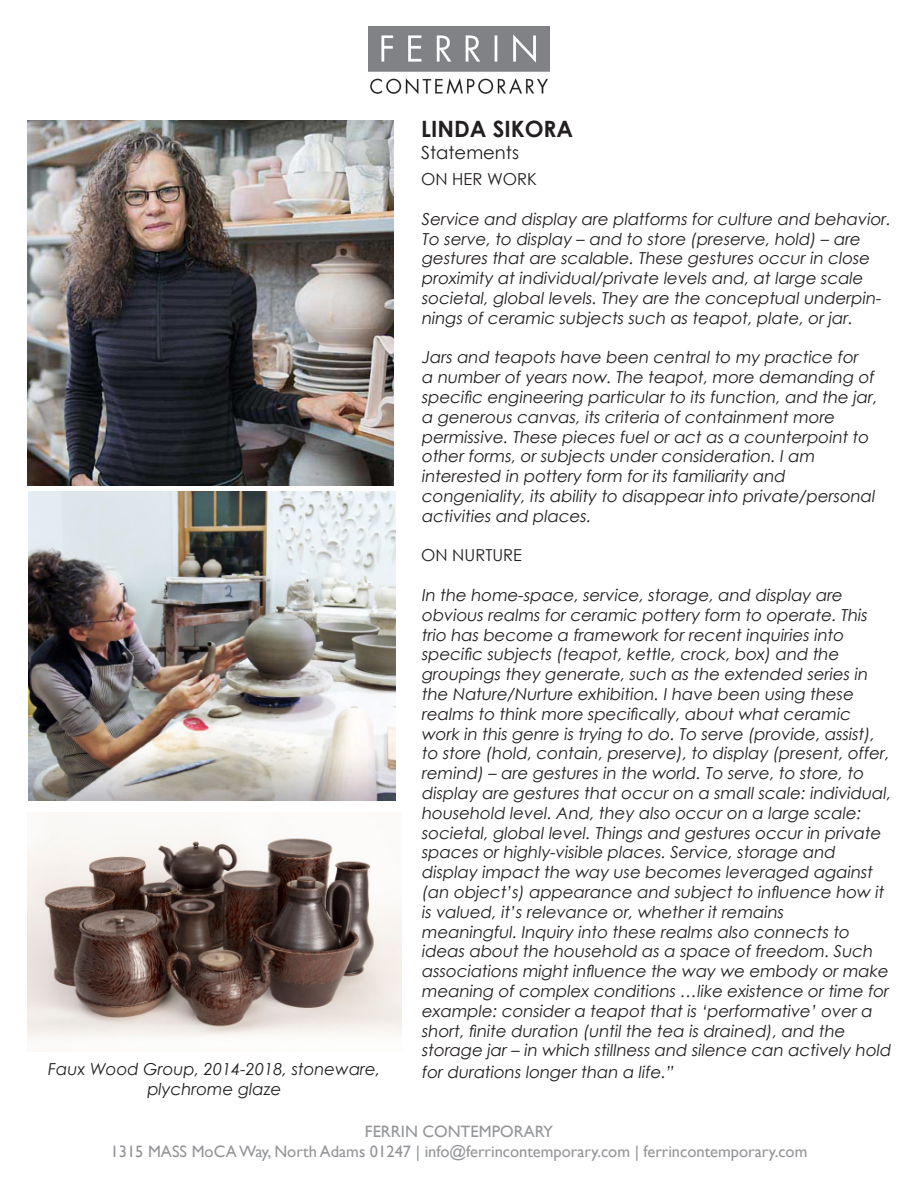
<style>
.page{position:relative;width:918px;height:1188px;background:#fff}
.page>*{position:absolute;margin:0;border:0;box-sizing:border-box;transform-origin:0 0}
.t1{font:700 22.5px "Century Gothic";color:#231f20}
.t2{font:18px "Century Gothic";color:#231f20}
.t3{font:16.5px/19.8px "Century Gothic";color:#231f20}
.FC_GREY_TYPE{font:16.5px/19.8px "Gill Sans";color:#939598;text-align:center}
.t4{font:italic 16.5px "Century Gothic";color:#231f20}
</style>
<div class="page">
<img style="left:368px;top:27px;width:182px;height:66px">
<img style="left:28px;top:492px;width:368px;height:308px">
<img style="left:28px;top:120px;width:365px;height:366px">
<img style="left:27px;top:816px;width:375px;height:224px">
<p class="t1" style="left:421px;top:112px;width:154px">LINDA SIKORA</p>
<p class="t2" style="left:421px;top:140px;width:99px">Statements</p>
<p class="t3" style="left:421px;top:169px;width:117px">ON HER WORK</p>
<p class="t3" style="left:421px;top:209px;width:474px">Service and display are platforms for culture and behavior.<br>To serve, to display – and to store (preserve, hold) – are gestures that are scalable. These gestures occur in close proximity at individual/private levels and, at large scale societal, global levels. They are the conceptual underpin&shy;nings of ceramic subjects such as teapot, plate, or jar.</p>
<p class="t3" style="left:421px;top:347px;width:460px">Jars and teapots have been central to my practice for<br>a number of years now. The teapot, more demanding of specific engineering particular to its function, and the jar, a generous canvas, its criteria of containment more permissive. These pieces fuel or act as a counterpoint to other forms, or subjects under consideration. I am interested in pottery form for its familiarity and congeniality, its ability to disappear into private/personal activities and places.</p>
<p class="t3" style="left:421px;top:545px;width:102px">ON NURTURE</p>
<p class="t3" style="left:421px;top:585px;width:474px">In the home-space, service, storage, and display are obvious realms for ceramic pottery form to operate. This trio has become a framework for recent inquiries into specific subjects (teapot, kettle, crock, box) and the groupings they generate, such as the extended series in the Nature/Nurture exhibition. I have been using these realms to think more specifically, about what ceramic work in this genre is trying to do. To serve (provide, assist), to store (hold, contain, preserve), to display (present, offer, remind) – are gestures in the world. To serve, to store, to display are gestures that occur on a small scale: individual, household level. And, they also occur on a large scale: societal, global level. Things and gestures occur in private spaces or highly-visible places. Service, storage and display impact the way use becomes leveraged against (an object’s) appearance and subject to influence how it is valued, it’s relevance or, whether it remains<br>meaningful. Inquiry into these realms also connects to ideas about the household as a space of freedom. Such associations might influence the way we embody or make meaning of complex conditions …like existence or time for example: consider a teapot that is ‘performative’ over a short, finite duration (until the tea is drained), and the storage jar – in which stillness and silence can actively hold</p>
<p class="t4" style="left:48px;top:1058px;width:334px">Faux Wood Group, 2014-2018, stoneware,</p>
<p class="t3" style="left:421px;top:1062px;width:257px">for durations longer than a life.”</p>
<p class="t4" style="left:147px;top:1077px;width:136px">plychrome glaze</p>
<p class="FC_GREY_TYPE" style="left:111px;top:1122px;width:698px">FERRIN CONTEMPORARY<br>1315 MASS MoCA Way, North Adams 01247 | info@ferrincontemporary.com | ferrincontemporary.com</p>
</div>
